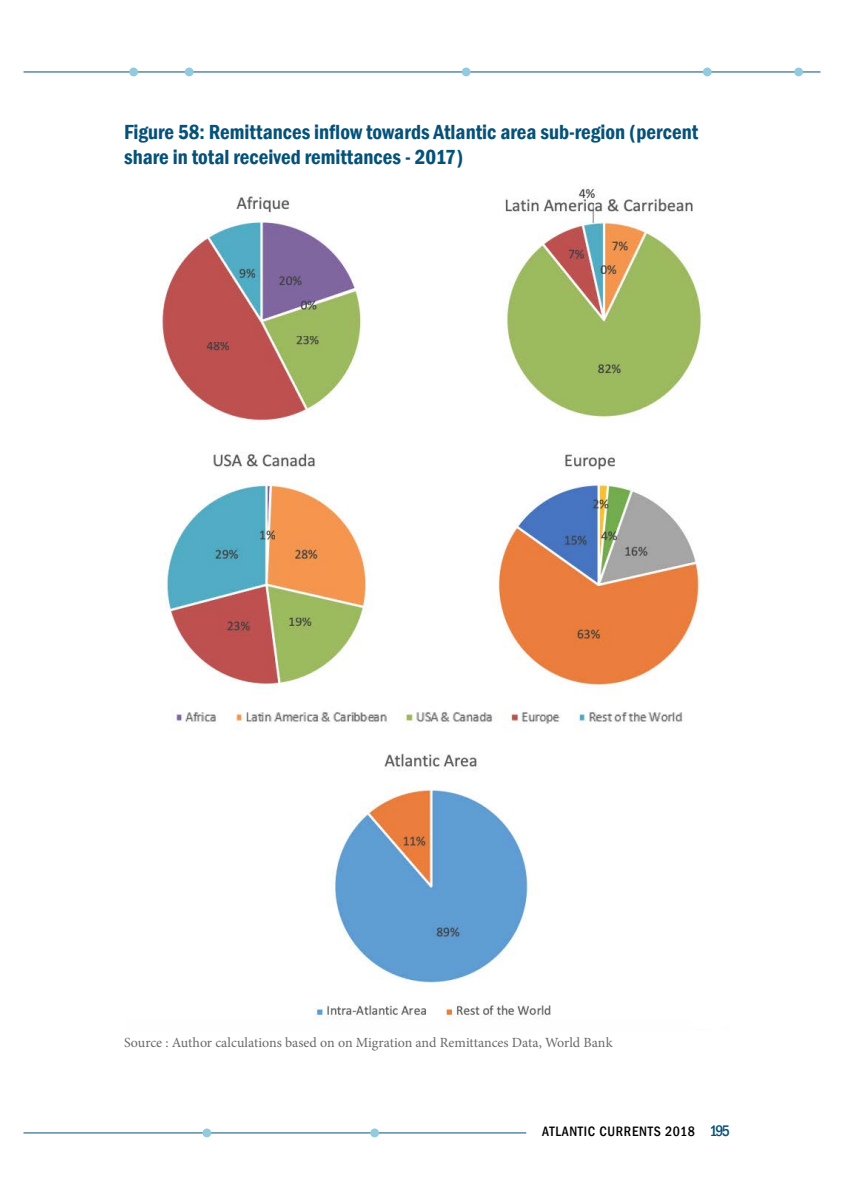
<style>
.page{position:relative;width:844px;height:1191px;background:#fff}
.page>*{position:absolute;margin:0;border:0;box-sizing:border-box;transform-origin:0 0}
.t1{font:600 condensed 21px/25.2px "Franklin Gothic";color:#065178}
.t2{font:14px "Minion Pro";color:#696969}
.t3{font:500 condensed 14px "Franklin Gothic";letter-spacing:.05em;color:#000}
.s1{font-size:15.75px;color:#065178}
</style>
<div class="page">
<hr style="left:23px;top:71px;width:797px;height:1px;background:#065178">
<div style="left:702px;top:68px;width:9px;height:8px;background:#93cbde;border-radius:50%"></div>
<hr style="left:23px;top:1132px;width:503px;height:1px;background:#065178">
<div style="left:202px;top:1128px;width:9px;height:9px;background:#93cbde;border-radius:50%"></div>
<div style="left:370px;top:1128px;width:9px;height:9px;background:#93cbde;border-radius:50%"></div>
<div style="left:794px;top:68px;width:8px;height:8px;background:#93cbde;border-radius:50%"></div>
<div style="left:461px;top:68px;width:9px;height:8px;background:#93cbde;border-radius:50%"></div>
<div style="left:129px;top:68px;width:9px;height:8px;background:#93cbde;border-radius:50%"></div>
<div style="left:185px;top:68px;width:8px;height:8px;background:#93cbde;border-radius:50%"></div>
<img style="left:162px;top:187px;width:541px;height:833px">
<p class="t1" style="left:124px;top:119px;width:575px">Figure 58: Remittances inflow towards Atlantic area sub-region (percent share in total received remittances - 2017)</p>
<p class="t2" style="left:124px;top:1033px;width:490px">Source : Author calculations based on on Migration and Remittances Data, World Bank</p>
<p class="t3" style="left:542px;top:1122px;width:189px">ATLANTIC CURRENTS 2018 <span class="s1">195</span></p>
</div>
